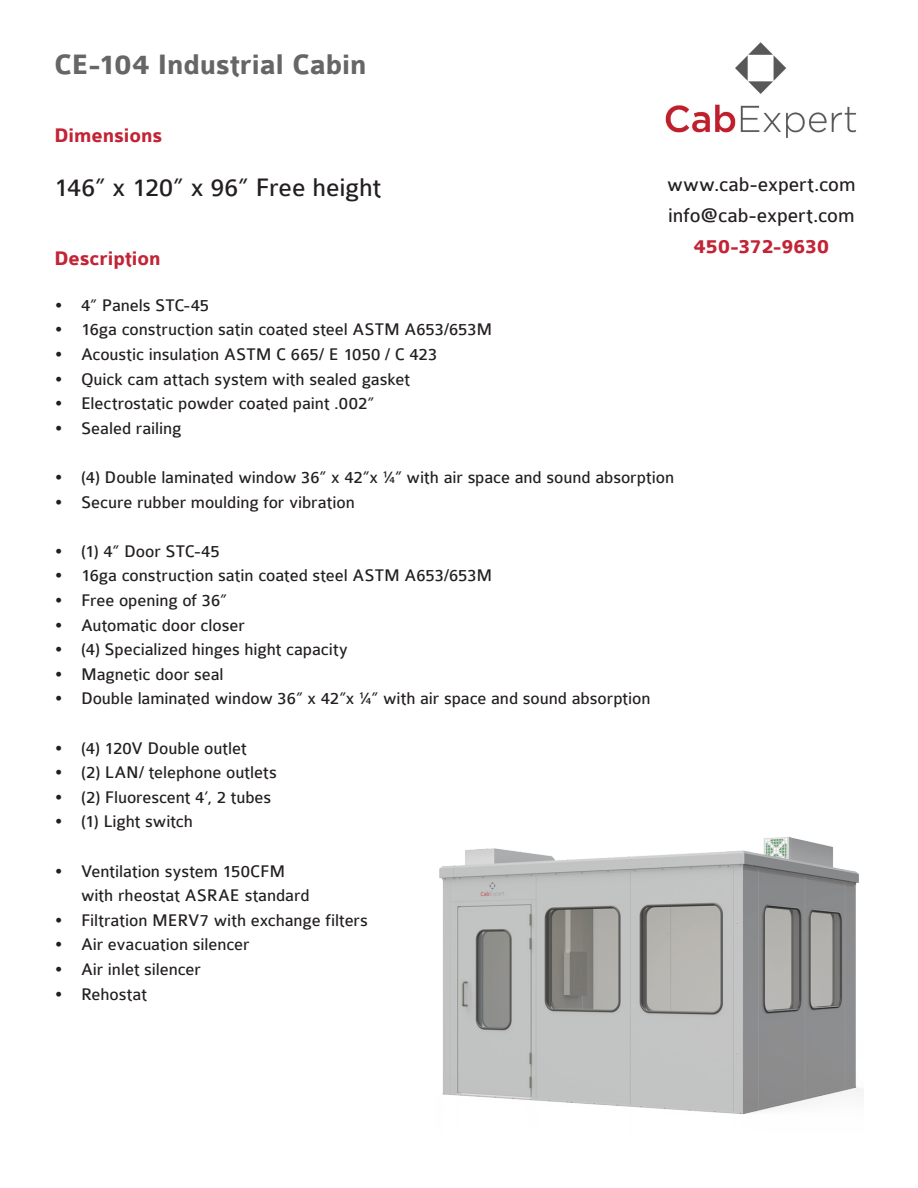
<style>
.page{position:relative;width:918px;height:1188px;background:#fff}
.page>*{position:absolute;margin:0;border:0;box-sizing:border-box;transform-origin:0 0}
.t1{font:700 30px "Colaborate";letter-spacing:-.005em;color:#666}
.t2{font:27px "Colaborate";letter-spacing:-.005em;color:#231f20}
.t3{font:21px/31.2px "Colaborate";letter-spacing:-.005em;color:#231f20}
.t4{font:700 21px "Colaborate";letter-spacing:-.005em;color:#c22436}
.t5{font:18px/24.6px "Colaborate";letter-spacing:-.005em;color:#231f20}
</style>
<div class="page">
<img style="left:439px;top:836px;width:425px;height:278px">
<img style="left:665px;top:42px;width:191px;height:96px">
<h1 class="t1" style="left:54px;top:49px;width:314px">CE-104 Industrial Cabin</h1>
<p class="t4" style="left:54px;top:125px;width:110px">Dimensions</p>
<h2 class="t2" style="left:54px;top:174px;width:329px">146” x 120” x 96” Free height</h2>
<p class="t3" style="left:667px;top:169px;width:190px">www.cab-expert.com info@cab-expert.com</p>
<p class="t4" style="left:694px;top:236px;width:137px">450-372-9630</p>
<p class="t4" style="left:54px;top:247px;width:108px">Description</p>
<p class="t5" style="left:54px;top:293px;width:157px">• 4” Panels STC-45</p>
<p class="t5" style="left:54px;top:318px;width:440px">• 16ga construction satin coated steel ASTM A653/653M</p>
<p class="t5" style="left:54px;top:342px;width:385px">• Acoustic insulation ASTM C 665/ E 1050 / C 423</p>
<p class="t5" style="left:54px;top:367px;width:358px">• Quick cam attach system with sealed gasket</p>
<p class="t5" style="left:54px;top:391px;width:322px">• Electrostatic powder coated paint .002”</p>
<p class="t5" style="left:54px;top:416px;width:129px">• Sealed railing</p>
<p class="t5" style="left:54px;top:465px;width:622px">• (4) Double laminated window 36” x 42”x ¼” with air space and sound absorption</p>
<p class="t5" style="left:54px;top:490px;width:302px">• Secure rubber moulding for vibration</p>
<p class="t5" style="left:54px;top:539px;width:167px">• (1) 4” Door STC-45</p>
<p class="t5" style="left:54px;top:564px;width:440px">• 16ga construction satin coated steel ASTM A653/653M</p>
<p class="t5" style="left:54px;top:588px;width:175px">• Free opening of 36”</p>
<p class="t5" style="left:54px;top:613px;width:192px">• Automatic door closer</p>
<p class="t5" style="left:54px;top:637px;width:295px">• (4) Specialized hinges hight capacity</p>
<p class="t5" style="left:54px;top:662px;width:171px">• Magnetic door seal</p>
<p class="t5" style="left:54px;top:687px;width:598px">• Double laminated window 36” x 42”x ¼” with air space and sound absorption</p>
<p class="t5" style="left:54px;top:736px;width:194px">• (4) 120V Double outlet</p>
<p class="t5" style="left:54px;top:760px;width:224px">• (2) LAN/ telephone outlets</p>
<p class="t5" style="left:54px;top:785px;width:219px">• (2) Fluorescent 4’, 2 tubes</p>
<p class="t5" style="left:54px;top:810px;width:141px">• (1) Light switch</p>
<p class="t5" style="left:81px;top:859px;width:230px;text-indent:-27px">• Ventilation system 150CFM with rheostat ASRAE standard</p>
<p class="t5" style="left:54px;top:908px;width:315px">• Filtration MERV7 with exchange filters</p>
<p class="t5" style="left:54px;top:933px;width:197px">• Air evacuation silencer</p>
<p class="t5" style="left:54px;top:957px;width:148px">• Air inlet silencer</p>
<p class="t5" style="left:54px;top:982px;width:94px">• Rehostat</p>
</div>
